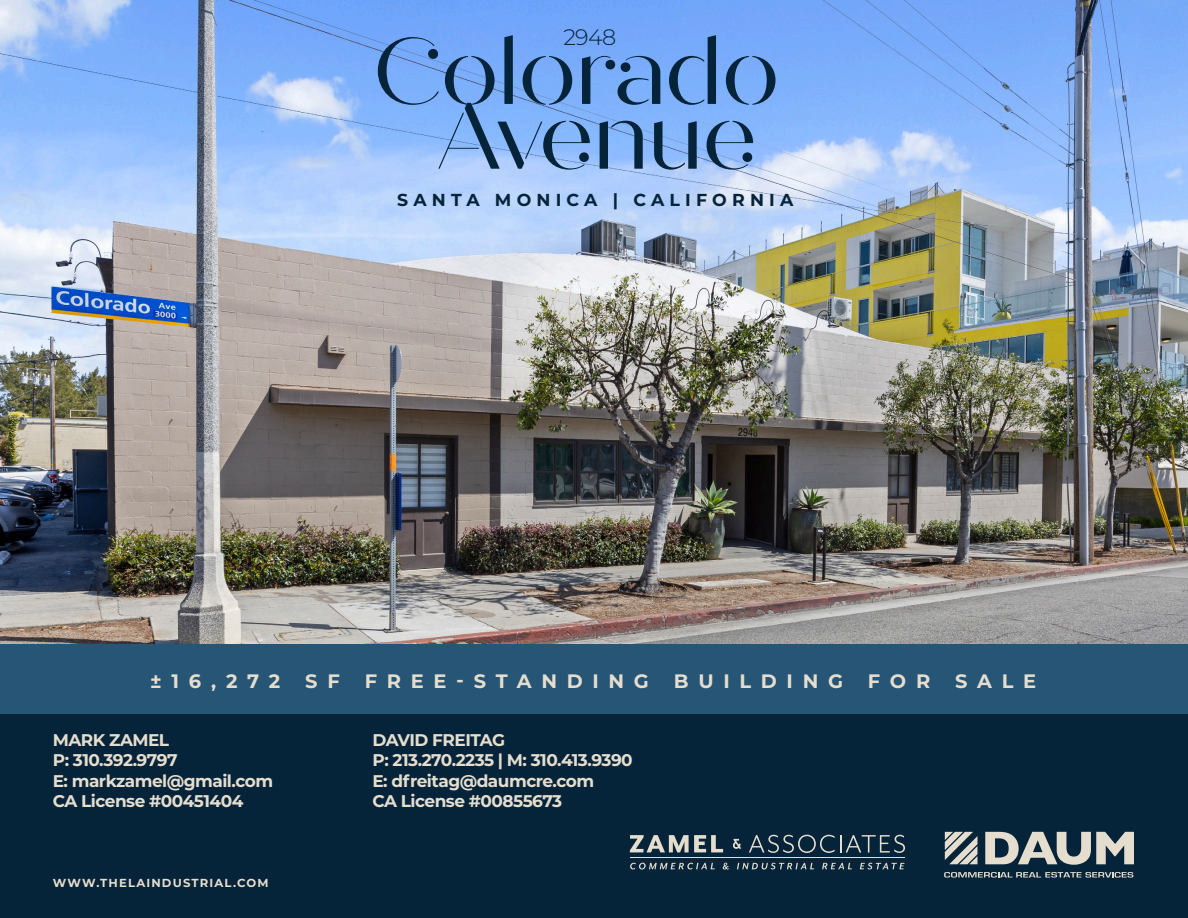
<style>
.page{position:relative;width:1188px;height:918px;background:#fff}
.page>*{position:absolute;margin:0;border:0;box-sizing:border-box;transform-origin:0 0}
.t1{font:94.2px "Quiche Stencil";letter-spacing:-.03em;color:#052339}
.t2{font:300 22.35px "Montserrat";color:#052339}
.t3{font:700 19.35px "Montserrat";letter-spacing:.5em;color:#e5dece}
.t4{font:700 17.4px "Montserrat";letter-spacing:.3em;color:#052339}
.t5{font:700 16.95px/20.2px "Montserrat";letter-spacing:-.03em;color:#e5dece}
.t6{font:700 11.7px "Montserrat";letter-spacing:.1em;color:#e5dece}
</style>
<div class="page">
<img style="left:0;top:0;width:1188px;height:644px">
<div style="left:0;top:694px;width:1188px;height:224px;background:#052339"></div>
<svg style="left:944px;top:872px;width:189px;height:6px"></svg>
<svg style="left:985px;top:832px;width:149px;height:33px"></svg>
<svg style="left:945px;top:832px;width:32px;height:32px"></svg>
<div style="left:0;top:644px;width:1188px;height:70px;background:#265575"></div>
<hr style="left:630px;top:858px;width:275px;height:1px;background:#e5dece">
<svg style="left:630px;top:835px;width:93px;height:17px"></svg>
<svg style="left:749px;top:835px;width:156px;height:18px"></svg>
<svg style="left:733px;top:839px;width:8px;height:10px"></svg>
<svg style="left:630px;top:863px;width:85px;height:7px"></svg>
<svg style="left:723px;top:863px;width:6px;height:7px"></svg>
<svg style="left:737px;top:863px;width:77px;height:7px"></svg>
<svg style="left:822px;top:863px;width:30px;height:6px"></svg>
<svg style="left:860px;top:863px;width:45px;height:6px"></svg>
<p class="t2" style="left:563px;top:22px;width:54px">2948</p>
<p class="t1" style="left:373px;top:16px;width:409px">Colorado</p>
<p class="t1" style="left:436px;top:81px;width:324px">Avenue</p>
<p class="t4" style="left:397px;top:187px;width:398px">SANTA MONICA | CALIFORNIA</p>
<p class="t3" style="left:150px;top:668px;width:132px">±16,272</p>
<p class="t3" style="left:305px;top:668px;width:36px">S F</p>
<p class="t3" style="left:365px;top:668px;width:286px">FREE-STANDING</p>
<p class="t3" style="left:674px;top:668px;width:171px">BUILDING</p>
<p class="t3" style="left:868px;top:668px;width:64px">FOR</p>
<p class="t3" style="left:955px;top:668px;width:83px">SALE</p>
<p class="t5" style="left:53px;top:729px;width:118px">MARK ZAMEL</p>
<p class="t5" style="left:53px;top:749px;width:222px">P: 310.392.9797<br>E: markzamel@gmail.com</p>
<p class="t5" style="left:53px;top:790px;width:192px">CA License #00451404</p>
<p class="t6" style="left:53px;top:874px;width:217px">WWW.THELAINDUSTRIAL.COM</p>
<p class="t5" style="left:373px;top:729px;width:134px">DAVID FREITAG</p>
<p class="t5" style="left:373px;top:749px;width:262px">P: 213.270.2235 | M: 310.413.9390<br>E: dfreitag@daumcre.com</p>
<p class="t5" style="left:373px;top:790px;width:191px">CA License #00855673</p>
</div>
